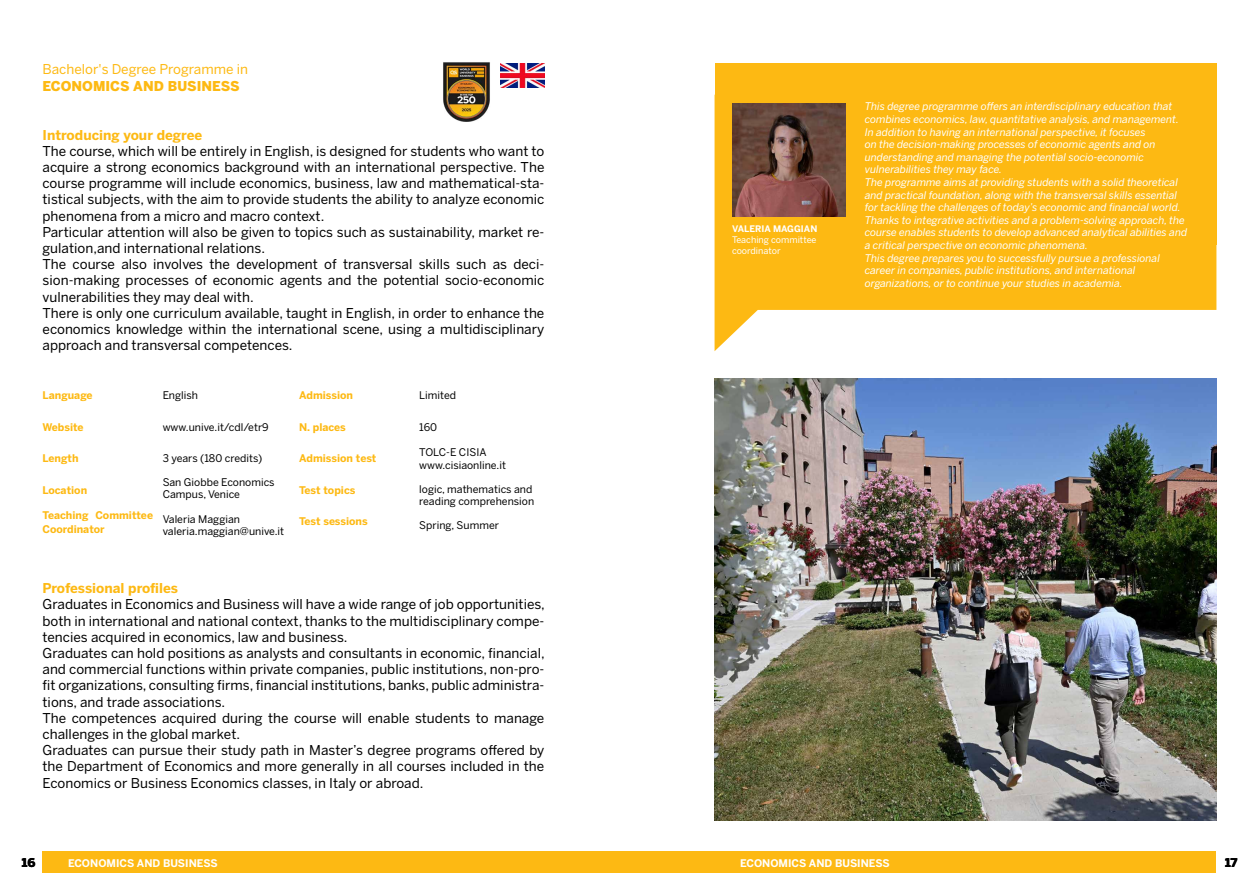
<style>
.page{position:relative;width:1259px;height:893px;background:#fff}
.page>*{position:absolute;margin:0;border:0;box-sizing:border-box;transform-origin:0 0}
.t1{font:13.5px/16.2px "Benton Sans";color:#000}
.t2{font:700 13.5px "Benton Sans";color:#fdb913}
.t3{font:13.5px "Benton Sans";color:#fdb913}
.t4{font:900 13.5px "Benton Sans";color:#fdb913}
.t5{font:900 12px "Benton Sans";color:#000}
.t6{font:italic 10.5px/12.6px "Benton Sans";letter-spacing:-.005em;color:#fff}
.t7{font:10.5px/12px "Benton Sans";color:#000}
.t8{font:700 10.5px/13.5px "Benton Sans";color:#fdb913}
.t9{font:700 10.5px "Benton Sans";color:#fff}
.t10{font:9px/10.8px "Benton Sans";color:#fff}
.t11{font:700 9px "Benton Sans";color:#fff}
</style>
<div class="page">
<div style="left:714px;top:64px;width:502px;height:181px;background:#fdb913"></div>
<div style="left:43px;top:852px;width:1173px;height:21px;background:#fdb913"></div>
<svg style="left:714px;top:95px;width:502px;height:256px"></svg>
<img style="left:500px;top:64px;width:44px;height:23px">
<img style="left:714px;top:378px;width:502px;height:443px">
<img style="left:443px;top:62px;width:47px;height:60px">
<img style="left:732px;top:103px;width:113px;height:113px">
<p class="t3" style="left:43px;top:61px;width:207px">Bachelor's Degree Programme in</p>
<p class="t4" style="left:43px;top:78px;width:199px">ECONOMICS AND BUSINESS</p>
<p class="t2" style="left:43px;top:127px;width:161px">Introducing your degree</p>
<p class="t1" style="left:43px;top:143px;width:503px">The course, which will be entirely in English, is designed for students who want to acquire a strong economics background with an international perspective. The course programme will include economics, business, law and mathematical-sta&shy;tistical subjects, with the aim to provide students the ability to analyze economic phenomena from a micro and macro context.<br>Particular attention will also be given to topics such as sustainability, market re&shy;gulation,and international relations.<br>The course also involves the development of transversal skills such as deci&shy;sion-making processes of economic agents and the potential socio-economic vulnerabilities they may deal with.<br>There is only one curriculum available, taught in English, in order to enhance the economics knowledge within the international scene, using a multidisciplinary approach and transversal competences.</p>
<p class="t8" style="left:43px;top:389px;width:52px">Language</p>
<p class="t8" style="left:43px;top:420px;width:43px">Website</p>
<p class="t8" style="left:43px;top:452px;width:37px">Length</p>
<p class="t8" style="left:43px;top:483px;width:46px">Location</p>
<p class="t8" style="left:43px;top:508px;width:112px">Teaching Committee<br>Coordinator</p>
<p class="t8" style="left:299px;top:389px;width:55px">Admission</p>
<p class="t8" style="left:299px;top:420px;width:48px">N. places</p>
<p class="t8" style="left:299px;top:452px;width:79px">Admission test</p>
<p class="t8" style="left:299px;top:483px;width:58px">Test topics</p>
<p class="t8" style="left:299px;top:515px;width:70px">Test sessions</p>
<p class="t7" style="left:163px;top:390px;width:37px">English</p>
<p class="t7" style="left:163px;top:421px;width:108px">www.unive.it/cdl/etr9</p>
<p class="t7" style="left:163px;top:453px;width:101px">3 years (180 credits)</p>
<p class="t7" style="left:163px;top:477px;width:113px">San Giobbe Economics<br>Campus, Venice</p>
<p class="t7" style="left:163px;top:513px;width:123px">Valeria Maggian valeria.maggian@unive.it</p>
<p class="t7" style="left:419px;top:390px;width:38px">Limited</p>
<p class="t7" style="left:419px;top:421px;width:19px">160</p>
<p class="t7" style="left:419px;top:446px;width:88px;line-height:12.6px">TOLC-E CISIA www.cisiaonline.it</p>
<p class="t7" style="left:419px;top:483px;width:116px">logic, mathematics and reading comprehension</p>
<p class="t7" style="left:419px;top:519px;width:81px">Spring, Summer</p>
<p class="t2" style="left:43px;top:580px;width:137px">Professional profiles</p>
<p class="t1" style="left:43px;top:596px;width:504px">Graduates in Economics and Business will have a wide range of job opportunities, both in international and national context, thanks to the multidisciplinary compe&shy;tencies acquired in economics, law and business.<br>Graduates can hold positions as analysts and consultants in economic, financial, and commercial functions within private companies, public institutions, non-pro&shy;fit organizations, consulting firms, financial institutions, banks, public administra&shy;tions, and trade associations.<br>The competences acquired during the course will enable students to manage challenges in the global market.<br>Graduates can pursue their study path in Master’s degree programs offered by the Department of Economics and more generally in all courses included in the Economics or Business Economics classes, in Italy or abroad.</p>
<p class="t11" style="left:732px;top:223px;width:87px">VALERIA MAGGIAN</p>
<p class="t10" style="left:732px;top:234px;width:86px">Teaching committee coordinator</p>
<p class="t6" style="left:865px;top:100px;width:324px">This degree programme offers an interdisciplinary education that combines economics, law, quantitative analysis, and management.<br>In addition to having an international perspective, it focuses<br>on the decision-making processes of economic agents and on understanding and managing the potential socio-economic vulnerabilities they may face.<br>The programme aims at providing students with a solid theoretical and practical foundation, along with the transversal skills essential for tackling the challenges of today’s economic and financial world.<br>Thanks to integrative activities and a problem-solving approach, the course enables students to develop advanced analytical abilities and a critical perspective on economic phenomena.<br>This degree prepares you to successfully pursue a professional career in companies, public institutions, and international organizations, or to continue your studies in academia.</p>
<p class="t5" style="left:22px;top:856px;width:15px">16</p>
<p class="t5" style="left:1225px;top:856px;width:13px">17</p>
<p class="t9" style="left:68px;top:856px;width:151px">ECONOMICS AND BUSINESS</p>
<p class="t9" style="left:740px;top:856px;width:151px">ECONOMICS AND BUSINESS</p>
</div>
